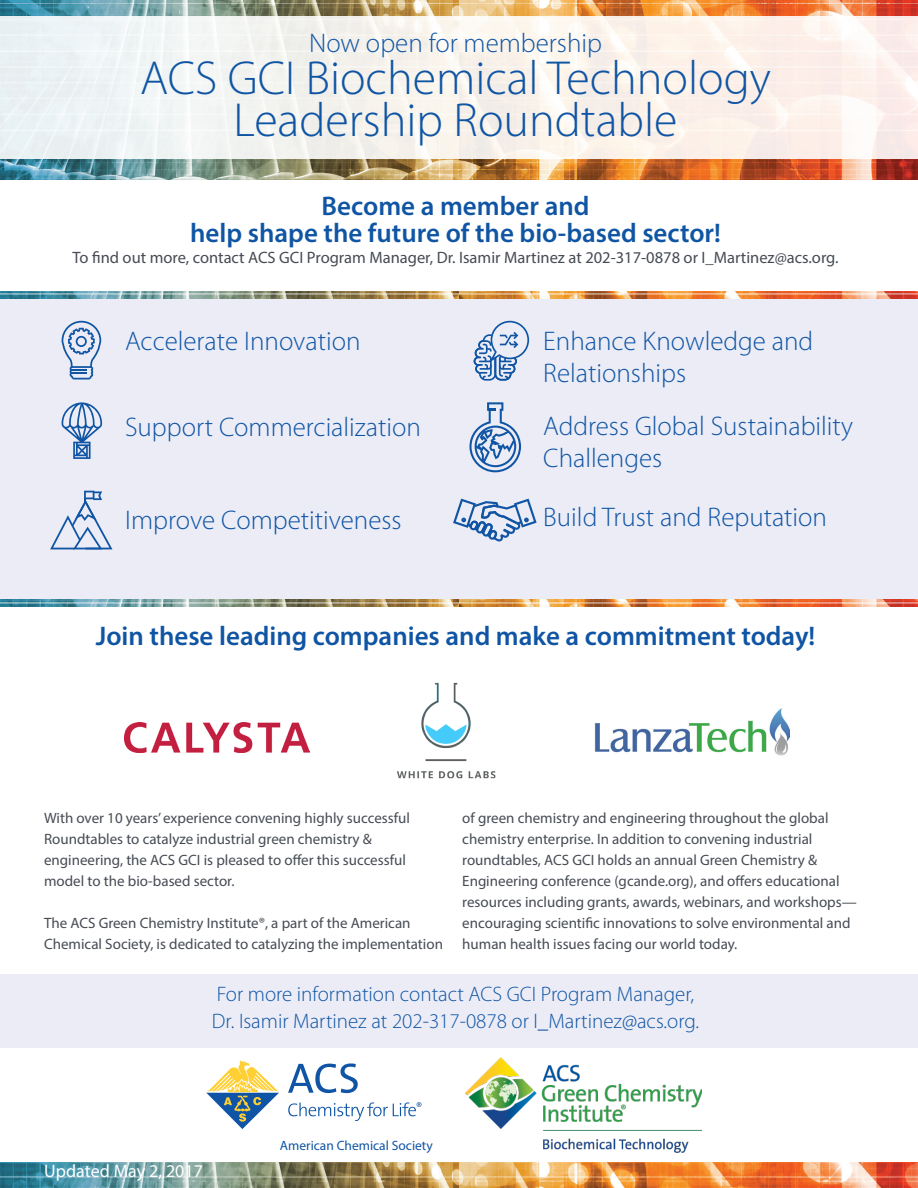
<style>
.page{position:relative;width:918px;height:1188px;background:#fff}
.page>*{position:absolute;margin:0;border:0;box-sizing:border-box;transform-origin:0 0}
.t1{font:300 48px/42px "Myriad Pro";color:#1055a4;text-align:center}
.t2{font:300 27px/32.4px "Myriad Pro";color:#1055a4}
.t3{font:600 27px/27px "Myriad Pro";color:#1055a4;text-align:center}
.t4{font:300 21px "Myriad Pro";color:#1055a4}
.t5{font:18px "Myriad Pro";color:#fff}
.t6{font:16.5px "Myriad Pro";color:#464b54}
.t7{font:15px/21px "Myriad Pro";color:#464b54}
.t8{font:13.5px "Myriad Pro";color:#1055a4}
</style>
<div class="page">
<div style="left:0;top:295px;width:918px;height:308px;background:#ebecf6"></div>
<img style="left:0;top:0;width:918px;height:179px">
<svg style="left:0;top:16px;width:918px;height:143px;fill:#f8f2ed"></svg>
<img style="left:0;top:1162px;width:918px;height:26px">
<img style="left:0;top:291px;width:918px;height:7px">
<img style="left:0;top:600px;width:918px;height:7px">
<div style="left:0;top:974px;width:918px;height:73px;background:#ebecf6"></div>
<svg style="left:288px;top:1063px;width:70px;height:30px"></svg>
<svg style="left:206px;top:1060px;width:73px;height:69px"></svg>
<svg style="left:288px;top:1102px;width:134px;height:19px"></svg>
<img style="left:466px;top:1057px;width:236px;height:95px">
<svg style="left:62px;top:321px;width:39px;height:59px"></svg>
<svg style="left:469px;top:402px;width:52px;height:70px"></svg>
<svg style="left:62px;top:402px;width:40px;height:57px"></svg>
<svg style="left:50px;top:491px;width:62px;height:58px"></svg>
<svg style="left:474px;top:321px;width:55px;height:60px"></svg>
<svg style="left:453px;top:499px;width:84px;height:43px"></svg>
<img style="left:124px;top:722px;width:186px;height:30px">
<img style="left:594px;top:709px;width:196px;height:47px">
<img style="left:397px;top:682px;width:99px;height:97px">
<p class="t2" style="left:309px;top:27px;width:294px">Now open for membership</p>
<p class="t1" style="left:140px;top:58px;width:632px">ACS GCI Biochemical Technology<br>Leadership Roundtable</p>
<p class="t3" style="left:190px;top:192px;width:532px">Become a member and<br>help shape the future of the bio-based sector!</p>
<p class="t6" style="left:72px;top:248px;width:768px">To find out more, contact ACS GCI Program Manager, Dr. Isamir Martinez at 202-317-0878 or I_Martinez@acs.org.</p>
<p class="t2" style="left:125px;top:325px;width:237px">Accelerate Innovation</p>
<p class="t2" style="left:125px;top:411px;width:297px">Support Commercialization</p>
<p class="t2" style="left:125px;top:504px;width:278px">Improve Competitiveness</p>
<p class="t2" style="left:543px;top:325px;width:271px">Enhance Knowledge and<br>Relationships</p>
<p class="t2" style="left:543px;top:410px;width:311px">Address Global Sustainability<br>Challenges</p>
<p class="t2" style="left:543px;top:502px;width:285px">Build Trust and Reputation</p>
<p class="t3" style="left:96px;top:622px;width:721px">Join these leading companies and make a commitment today!</p>
<p class="t7" style="left:44px;top:807px;width:367px">With over 10 years’ experience convening highly successful Roundtables to catalyze industrial green chemistry &amp; engineering, the ACS GCI is pleased to offer this successful model to the bio-based sector.</p>
<p class="t7" style="left:44px;top:912px;width:400px">The ACS Green Chemistry Institute®, a part of the American<br>Chemical Society, is dedicated to catalyzing the implementation</p>
<p class="t7" style="left:462px;top:807px;width:396px">of green chemistry and engineering throughout the global chemistry enterprise. In addition to convening industrial roundtables, ACS GCI holds an annual Green Chemistry &amp; Engineering conference (gcande.org), and offers educational resources including grants, awards, webinars, and workshops— encouraging scientific innovations to solve environmental and human health issues facing our world today.</p>
<p class="t4" style="left:217px;top:982px;width:479px">For more information contact ACS GCI Program Manager,</p>
<p class="t4" style="left:212px;top:1009px;width:489px">Dr. Isamir Martinez at 202-317-0878 or I_Martinez@acs.org.</p>
<p class="t5" style="left:44px;top:1160px;width:160px">Updated May 2, 2017</p>
<p class="t8" style="left:280px;top:1137px;width:154px">American Chemical Society</p>
</div>
